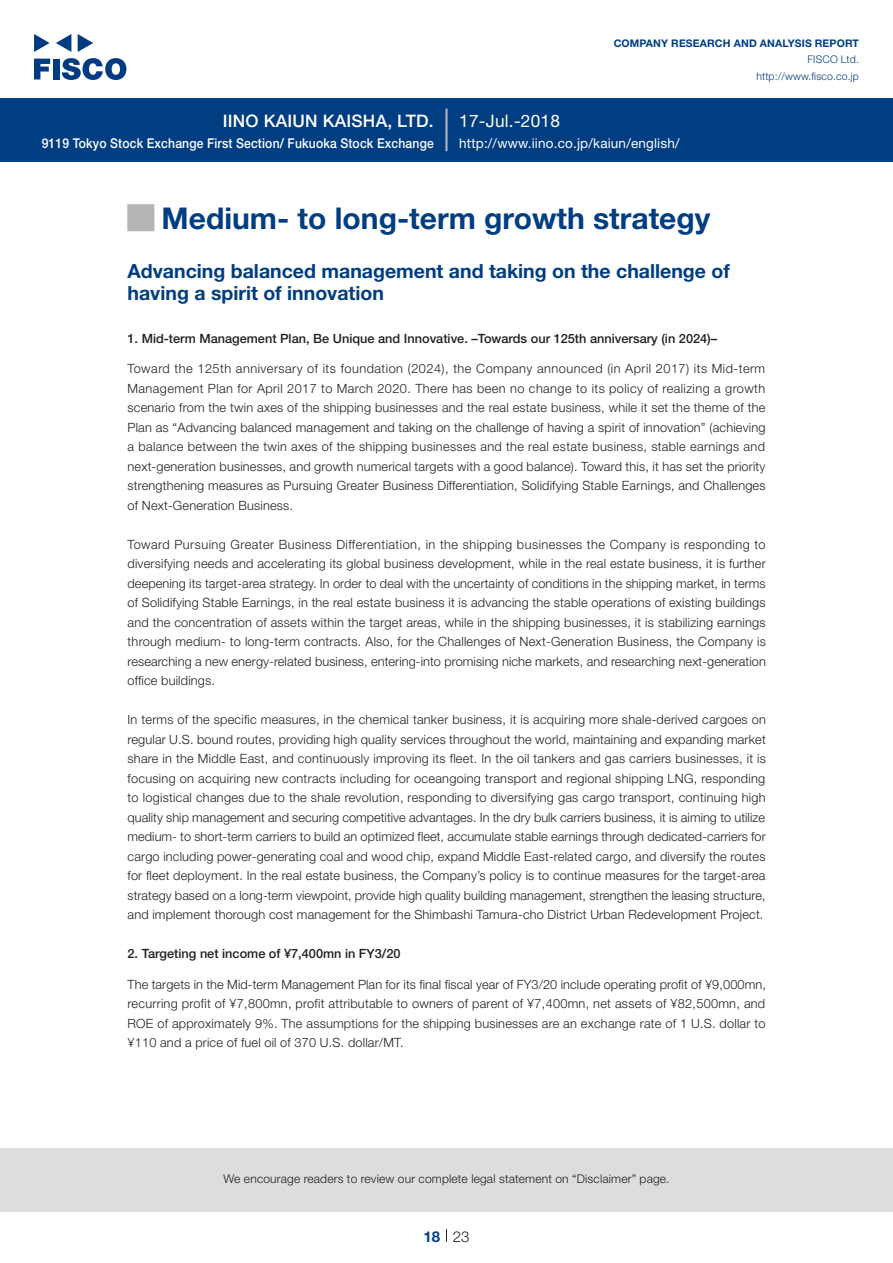
<style>
.page{position:relative;width:893px;height:1263px;background:#fff}
.page>*{position:absolute;margin:0;border:0;box-sizing:border-box;transform-origin:0 0}
.t1{font:700 30px "Helvetica Neue LT Std";color:#003d81}
.t2{font:700 27px "Koz Go Pro";color:#b5b5b6}
.中タイトル_e{font:700 19.5px/22.5px "Helvetica Neue LT Std";color:#003d81}
.t3{font:500 17.25px "Helvetica Neue LT Std";letter-spacing:.015em;color:#fff}
.t4{font:17.25px "Helvetica Neue LT Std";letter-spacing:.015em;color:#fff}
.t5{font:300 15px "Helvetica Neue LT Std";color:#231f20}
.t6{font:700 15px "Helvetica Neue LT Std";color:#003d81}
.t7{font:500 13.5px "Helvetica Neue LT Std";letter-spacing:.015em;color:#fff;scale:.9 1}
.t8{font:13.5px "Helvetica Neue LT Std";letter-spacing:.015em;color:#fff}
.本文_e{font:300 12.75px/19.5px "Helvetica Neue LT Std";letter-spacing:.015em;color:#231f20;text-align:justify}
.小タイトル_e{font:500 12.75px "Helvetica Neue LT Std";color:#231f20}
.t9{font:300 12px "Helvetica Neue LT Std";letter-spacing:.015em;color:#231f20}
.t10{font:700 10.5px "Helvetica Neue LT Std";letter-spacing:.015em;color:#003d81}
.t11{font:300 10.5px/16.5px "Helvetica Neue LT Std";letter-spacing:.015em;color:#003d81;text-align:right}
</style>
<div class="page">
<div style="left:0;top:1148px;width:893px;height:64px;background:#ddd"></div>
<svg style="left:34px;top:59px;width:16px;height:20px"></svg>
<div style="left:53px;top:59px;width:6px;height:20px;background:#003a83"></div>
<svg style="left:62px;top:58px;width:64px;height:22px"></svg>
<svg style="left:34px;top:34px;width:16px;height:18px"></svg>
<svg style="left:78px;top:34px;width:15px;height:18px"></svg>
<svg style="left:56px;top:34px;width:15px;height:18px"></svg>
<div style="left:0;top:98px;width:893px;height:64px;background:#003d81"></div>
<hr style="left:445px;top:109px;width:3px;height:42px;background:#b5b5b6">
<svg style="left:446px;top:1229px;width:1px;height:13px"></svg>
<h3 class="t3" style="left:223px;top:110px;width:213px">IINO KAIUN KAISHA, LTD.</h3>
<p class="t7" style="left:42px;top:135px;width:437px">9119 Tokyo Stock Exchange First Section/ Fukuoka Stock Exchange</p>
<h3 class="t4" style="left:459px;top:110px;width:102px">17-Jul.-2018</h3>
<p class="t10" style="left:614px;top:37px;width:247px">COMPANY RESEARCH AND ANALYSIS REPORT</p>
<p class="t11" style="left:756px;top:51px;width:104px">FISCO Ltd. http://www.fisco.co j p.</p>
<p class="t8" style="left:459px;top:135px;width:222px">http://www.iino.co j p. /kaiun/english/</p>
<p class="t2" style="left:128px;top:200px;width:28px">█</p>
<p class="中タイトル_e" style="left:128px;top:259px;width:604px">Advancing balanced management and taking on the challenge of having a spirit of innovation</p>
<p class="小タイトル_e" style="left:128px;top:331px;width:591px">1. Mid-term Management Plan, Be Unique and Innovative –. Towards our 125th anniversary (in 2024 –(</p>
<p class="本文_e" style="left:128px;top:359px;width:639px">Toward the 125th anniversary of its foundation (2024 ,) the Company announced (in April 2017) its Mid-term Management Plan for April 2017 to March 2020. There has been no change to its policy of realizing a growth scenario from the twin axes of the shipping businesses and the real estate business, while it set the theme of the Plan as “Advancing balanced management and taking on the challenge of having a spirit of innovation” (achieving a balance between the twin axes of the shipping businesses and the real estate business, stable earnings and next-generation businesses, and growth numerical targets with a good balance .) Toward this it, has set the priority strengthening measures as Pursuing Greater Business Differentiation, Solidifying Stable Earnings, and Challenges of Next-Generation Business.</p>
<p class="本文_e" style="left:128px;top:534px;width:640px">Toward Pursuing Greater Business Differentiation in, the shipping businesses the Company is responding to diversifying needs and accelerating its global business development, while in the real estate business isit, further deepening its target-area strategy In. order to deal with the uncertainty of conditions in the shipping market in, terms of Solidifying Stable Earnings in, the real estate business isit advancing the stable operations of existing buildings and the concentration of assets within the target areas, while in the shipping businesses isit, stabilizing earnings through medium- to long-term contracts. Also, for the Challenges of Next-Generation Business, the Company is researching a new energy-related business, entering-into promising niche markets, and researching next-generation office buildings.</p>
<p class="本文_e" style="left:128px;top:710px;width:640px">In terms of the specific measures in, the chemical tanker business isit, acquiring more shale-derived cargoes on regular U S. . bound routes, providing high quality services throughout the world, maintaining and expanding market share in the Middle East, and continuously improving its fleet In. the oil tankers and gas carriers businesses isit, focusing on acquiring new contracts including for oceangoing transport and regional shipping LNG, responding to logistical changes due to the shale revolution, responding to diversifying gas cargo transport, continuing high quality ship management and securing competitive advantages In. the dry bulk carriers business isit, aiming to utilize medium to- short-term carriers to build an optimized fleet, accumulate stable earnings through dedicated-carriers for cargo including power-generating coal and wood chip, expand Middle East-related cargo, and diversify the routes for fleet deployment In. the real estate business, the Company s’ policy is to continue measures for the target-area strategy based on a long-term viewpoint, provide high quality building management, strengthen the leasing structure, and implement thorough cost management for the Shimbashi Tamura-cho District Urban Redevelopment Project.</p>
<p class="小タイトル_e" style="left:128px;top:946px;width:274px">2. Targeting net income of ¥7,400mn in FY3/20</p>
<p class="本文_e" style="left:128px;top:974px;width:640px">The targets in the Mid-term Management Plan for its final fiscal year of FY3/20 include operating profit of ¥9,000mn, recurring profit of ¥7,800mn, profit attributable to owners of parent of ¥7,400mn, net assets of ¥82,500mn, and ROE of approximately 9%. The assumptions for the shipping businesses are an exchange rate of U1 S. . dollar to ¥110 and a price of fuel oil of 370 U S. . dollar/MT.</p>
<p class="t1" style="left:162px;top:200px;width:550px">Medium- to long-term growth strategy</p>
<p class="t9" style="left:223px;top:1171px;width:448px">We encourage readers to review our complete legal statement on “Disclaimer” page.</p>
<p class="t6" style="left:423px;top:1227px;width:18px">18</p>
<p class="t5" style="left:453px;top:1227px;width:18px">23</p>
</div>
